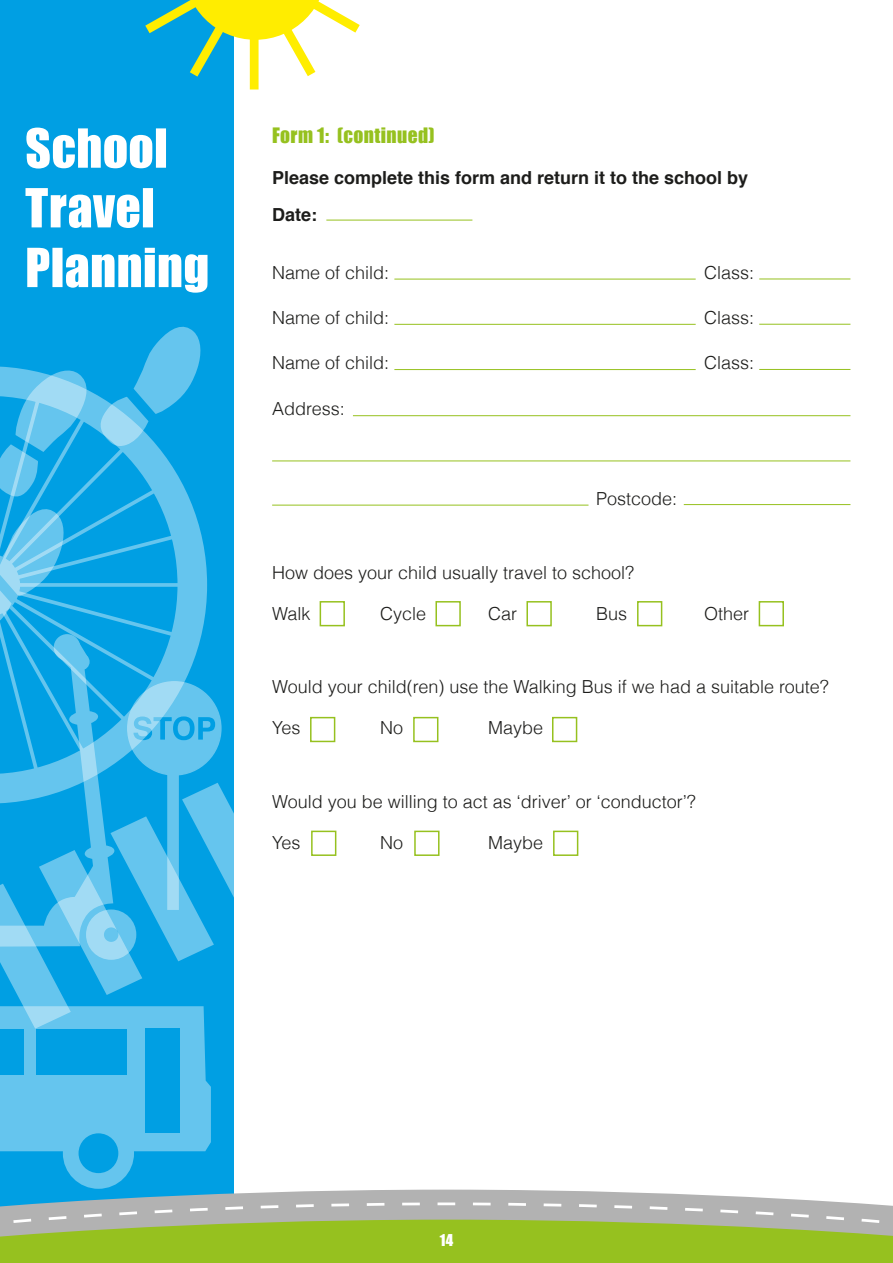
<style>
.page{position:relative;width:893px;height:1263px;background:#fff}
.page>*{position:absolute;margin:0;border:0;box-sizing:border-box;transform-origin:0 0}
.t1{font:19.5px "Impact";letter-spacing:.02em;color:#96c11f}
.t2{font:300 18px "Helvetica";color:#1d1d1b}
.t3{font:700 18px/36.8px "Helvetica";color:#1d1d1b}
.t4{font:15px "Impact";color:#fff}
</style>
<div class="page">
<div style="left:0;top:0;width:234px;height:1263px;background:#009fe3"></div>
<svg style="left:63px;top:1117px;width:71px;height:72px"></svg>
<div style="left:79px;top:1133px;width:39px;height:40px;background:#009fe3;border-radius:50%"></div>
<svg style="left:27px;top:248px;width:180px;height:45px"></svg>
<svg style="left:26px;top:188px;width:127px;height:40px"></svg>
<svg style="left:26px;top:128px;width:140px;height:41px"></svg>
<svg style="left:0;top:326px;width:285px;height:825px"></svg>
<div style="left:145px;top:1029px;width:34px;height:104px;background:#009fe3"></div>
<div style="left:250px;top:0;width:9px;height:90px;background:#ffed00"></div>
<svg style="left:145px;top:0;width:215px;height:86px"></svg>
<div style="left:0;top:1253px;width:893px;height:10px;background:#96c11f"></div>
<svg style="left:0;top:1174px;width:893px;height:79px"></svg>
<svg style="left:0;top:1201px;width:893px;height:26px"></svg>
<div style="left:320px;top:601px;width:25px;height:25px;background:#fff;border:2px solid #96c11f"></div>
<div style="left:435px;top:601px;width:26px;height:25px;background:#fff;border:2px solid #96c11f"></div>
<div style="left:526px;top:601px;width:26px;height:25px;background:#fff;border:2px solid #96c11f"></div>
<div style="left:637px;top:601px;width:25px;height:25px;background:#fff;border:2px solid #96c11f"></div>
<div style="left:759px;top:601px;width:25px;height:25px;background:#fff;border:2px solid #96c11f"></div>
<div style="left:310px;top:717px;width:25px;height:25px;background:#fff;border:2px solid #96c11f"></div>
<div style="left:413px;top:717px;width:25px;height:25px;background:#fff;border:2px solid #96c11f"></div>
<div style="left:552px;top:717px;width:25px;height:25px;background:#fff;border:2px solid #96c11f"></div>
<div style="left:311px;top:831px;width:25px;height:25px;background:#fff;border:2px solid #96c11f"></div>
<div style="left:414px;top:831px;width:26px;height:25px;background:#fff;border:2px solid #96c11f"></div>
<div style="left:553px;top:831px;width:25px;height:25px;background:#fff;border:2px solid #96c11f"></div>
<hr style="left:394px;top:279px;width:302px;height:1px;background:#96c11f">
<hr style="left:394px;top:324px;width:302px;height:1px;background:#96c11f">
<hr style="left:394px;top:369px;width:302px;height:1px;background:#96c11f">
<hr style="left:759px;top:279px;width:91px;height:1px;background:#96c11f">
<hr style="left:759px;top:324px;width:91px;height:1px;background:#96c11f">
<hr style="left:759px;top:369px;width:91px;height:1px;background:#96c11f">
<hr style="left:353px;top:415px;width:497px;height:1px;background:#96c11f">
<hr style="left:272px;top:461px;width:578px;height:1px;background:#96c11f">
<hr style="left:272px;top:505px;width:316px;height:1px;background:#96c11f">
<hr style="left:684px;top:504px;width:166px;height:1px;background:#96c11f">
<hr style="left:326px;top:220px;width:146px;height:1px;background:#96c11f">
<p class="t1" style="left:272px;top:120px;width:164px">Form 1: (continued)</p>
<p class="t3" style="left:272px;top:160px;width:478px">Please complete this form and return it to the school by<br>Date:</p>
<p class="t2" style="left:272px;top:258px;width:119px">Name of child:</p>
<p class="t2" style="left:704px;top:258px;width:52px">Class:</p>
<p class="t2" style="left:272px;top:303px;width:119px">Name of child:</p>
<p class="t2" style="left:704px;top:303px;width:52px">Class:</p>
<p class="t2" style="left:272px;top:348px;width:119px">Name of child:</p>
<p class="t2" style="left:704px;top:348px;width:52px">Class:</p>
<p class="t2" style="left:272px;top:394px;width:74px">Address:</p>
<p class="t2" style="left:596px;top:484px;width:83px">Postcode:</p>
<p class="t2" style="left:272px;top:558px;width:364px">How does your child usually travel to school?</p>
<p class="t2" style="left:272px;top:599px;width:40px">Walk</p>
<p class="t2" style="left:380px;top:599px;width:48px">Cycle</p>
<p class="t2" style="left:488px;top:599px;width:30px">Car</p>
<p class="t2" style="left:596px;top:599px;width:33px">Bus</p>
<p class="t2" style="left:704px;top:599px;width:47px">Other</p>
<p class="t2" style="left:272px;top:672px;width:558px">Would your child(ren) use the Walking Bus if we had a suitable route?</p>
<p class="t2" style="left:272px;top:713px;width:30px">Yes</p>
<p class="t2" style="left:380px;top:713px;width:25px">No</p>
<p class="t2" style="left:488px;top:713px;width:57px">Maybe</p>
<p class="t2" style="left:272px;top:787px;width:425px">Would you be willing to act as ‘driver’ or ‘conductor’?</p>
<p class="t2" style="left:272px;top:828px;width:30px">Yes</p>
<p class="t2" style="left:380px;top:828px;width:25px">No</p>
<p class="t2" style="left:488px;top:828px;width:57px">Maybe</p>
<p class="t4" style="left:440px;top:1229px;width:15px">14</p>
</div>
